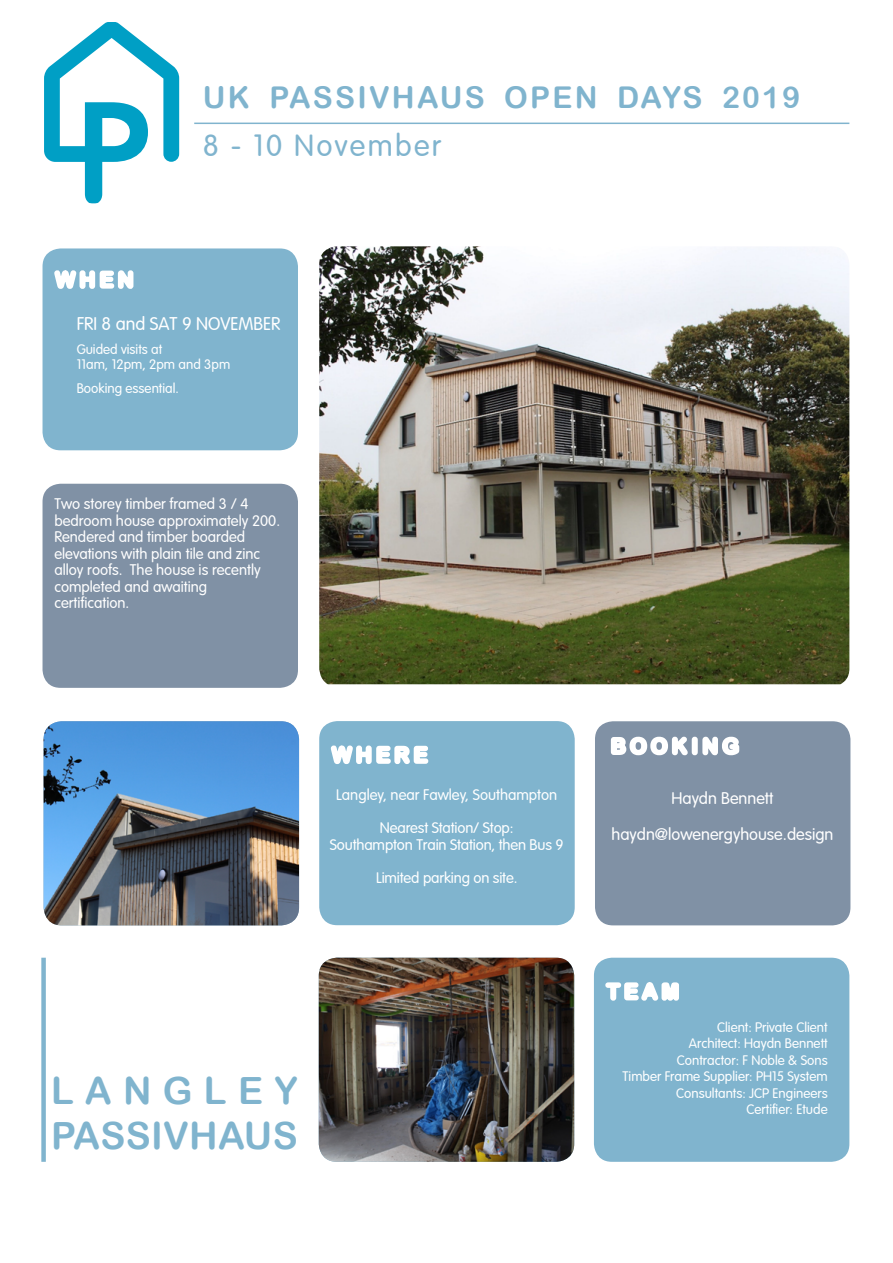
<style>
.page{position:relative;width:893px;height:1263px;background:#fff}
.page>*{position:absolute;margin:0;border:0;box-sizing:border-box;transform-origin:0 0}
.t1{font:37.5px "Arial Rounded MT Bold";letter-spacing:.01em;color:#80b4ce}
.t2{font:37.5px "Arial Rounded MT Bold";letter-spacing:.305em;color:#80b4ce}
.t3{font:30px "Arial Rounded MT Bold";letter-spacing:.075em;color:#80b4ce}
.t4{font:300 30px "VAG Rounded Light S Si";letter-spacing:.075em;color:#80b4ce}
.t5{font:300 18px "VAG Rounded Light S Si";color:#fff}
.t6{font:300 16.5px/36px "VAG Rounded Light S Si";color:#fff;text-align:center}
.t7{font:300 15px/16.5px "VAG Rounded Light S Si";color:#fff;text-align:center}
.t8{font:300 13.5px/16.5px "VAG Rounded Light S Si";color:#fff}
</style>
<div class="page">
<svg style="left:44px;top:24px;width:135px;height:178px"></svg>
<hr style="left:194px;top:123px;width:655px;height:1px;background:#80b4ce">
<img style="left:319px;top:958px;width:255px;height:204px">
<div style="left:43px;top:248px;width:255px;height:202px;background:#80b4ce;border-radius:18px"></div>
<div style="left:41px;top:958px;width:5px;height:204px;background:#80b4ce"></div>
<img style="left:44px;top:721px;width:255px;height:204px">
<img style="left:319px;top:246px;width:530px;height:438px">
<div style="left:319px;top:721px;width:256px;height:204px;background:#80b4ce;border-radius:18px"></div>
<svg style="left:330px;top:745px;width:99px;height:19px"></svg>
<div style="left:43px;top:484px;width:255px;height:204px;background:#8091a5;border-radius:18px"></div>
<svg style="left:54px;top:270px;width:80px;height:19px"></svg>
<div style="left:595px;top:721px;width:255px;height:204px;background:#8091a5;border-radius:18px"></div>
<svg style="left:610px;top:736px;width:130px;height:20px"></svg>
<div style="left:594px;top:958px;width:255px;height:204px;background:#80b4ce;border-radius:18px"></div>
<svg style="left:605px;top:982px;width:74px;height:19px"></svg>
<h2 class="t3" style="left:203px;top:79px;width:599px">UK PASSIVHAUS OPEN DAYS 2019</h2>
<h2 class="t4" style="left:203px;top:128px;width:240px">8 - 10 November</h2>
<p class="t5" style="left:77px;top:314px;width:205px">FRI 8 and SAT 9 NOVEMBER</p>
<p class="t8" style="left:77px;top:342px;width:155px;line-height:15px">Guided visits at<br>11am, 12pm, 2pm and 3pm</p>
<p class="t8" style="left:77px;top:380px;width:104px">Booking essential.</p>
<p class="t7" style="left:54px;top:496px;width:227px;text-align:left">Two storey timber framed 3 / 4 bedroom house approximately 200.<br>Rendered and timber boarded elevations with plain tile and zinc alloy roofs. The house is recently completed and awaiting certification.</p>
<p class="t7" style="left:336px;top:787px;width:223px">Langley, near Fawley, Southampton</p>
<p class="t7" style="left:330px;top:820px;width:235px">Nearest Station/ Stop:<br>Southampton Train Station, then Bus 9</p>
<p class="t7" style="left:376px;top:869px;width:143px">Limited parking on site.</p>
<p class="t6" style="left:611px;top:780px;width:224px">Haydn Bennett haydn@lowenergyhouse.design</p>
<h1 class="t2" style="left:51px;top:1068px;width:248px">LANGLEY</h1>
<h1 class="t1" style="left:51px;top:1113px;width:248px">PASSIVHAUS</h1>
<p class="t8" style="left:623px;top:1019px;width:207px;text-align:right">Client: Private Client<br>Architect: Haydn Bennett<br>Contractor: F Noble &amp; Sons<br>Timber Frame Supplier: PH15 System<br>Consultants: JCP Engineers</p>
<p class="t8" style="left:747px;top:1101px;width:83px">Certifier: Etude</p>
</div>
